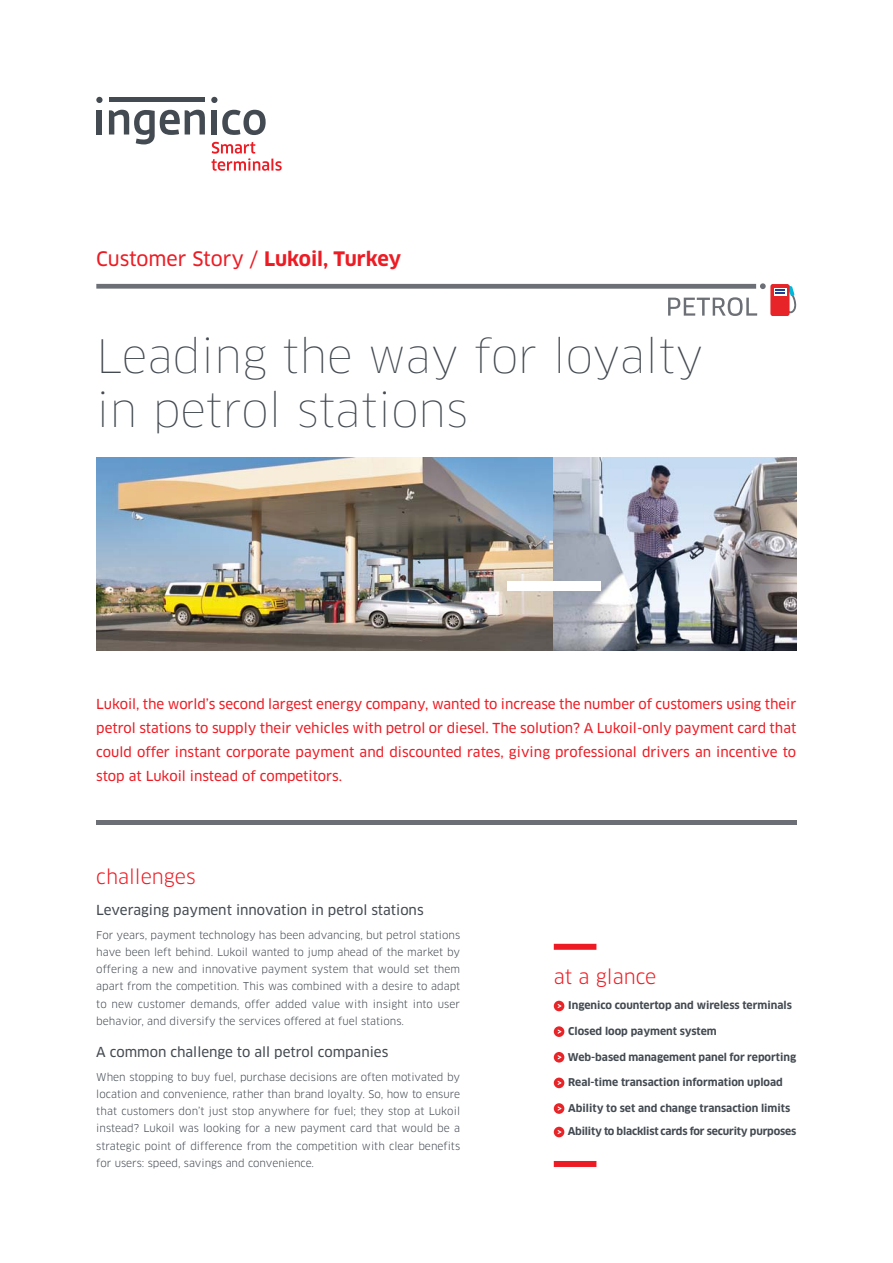
<style>
.page{position:relative;width:893px;height:1263px;background:#fff}
.page>*{position:absolute;margin:0;border:0;box-sizing:border-box;transform-origin:0 0}
.t1{font:100 45px/54px "Clan";color:#434a51}
.t2{font:19.5px "Clan LF News";color:#ed1c24}
.t3{font:19.5px "Clan";color:#ed1c24}
.t4{font:13.5px/24px "Clan News";color:#ed1c24;text-align:justify}
.t5{font:13.5px "Clan News";color:#434a51}
.t6{font:10.5px/17.2px "Clan";color:#434a51;text-align:justify}
.t7{font:700 10.5px "Clan";color:#434a51}
.t8{font:700 10.5px "Clan";letter-spacing:-.02em;color:#434a51}
.s1{font-family:"Clan";font-weight:700}
</style>
<div class="page">
<div style="left:97px;top:110px;width:5px;height:25px;background:#434a51"></div>
<hr style="left:109px;top:98px;width:96px;height:4px;background:#434a51">
<div style="left:212px;top:110px;width:5px;height:25px;background:#434a51"></div>
<svg style="left:222px;top:110px;width:44px;height:25px"></svg>
<div style="left:96px;top:97px;width:7px;height:6px;background:#434a51;border-radius:50%"></div>
<svg style="left:211px;top:97px;width:6px;height:6px"></svg>
<svg style="left:109px;top:110px;width:96px;height:34px"></svg>
<svg style="left:211px;top:142px;width:71px;height:29px"></svg>
<div style="left:554px;top:944px;width:42px;height:6px;background:#ed1c24"></div>
<div style="left:554px;top:1161px;width:42px;height:6px;background:#ed1c24"></div>
<svg style="left:554px;top:1001px;width:10px;height:10px"></svg>
<svg style="left:554px;top:1026px;width:10px;height:11px"></svg>
<svg style="left:554px;top:1052px;width:10px;height:11px"></svg>
<svg style="left:554px;top:1078px;width:10px;height:10px"></svg>
<svg style="left:554px;top:1103px;width:10px;height:11px"></svg>
<svg style="left:554px;top:1127px;width:10px;height:10px"></svg>
<div style="left:96px;top:820px;width:700px;height:5px;background:#6c7076"></div>
<div style="left:770px;top:284px;width:19px;height:32px;background:#e72427;border-radius:2px"></div>
<div style="left:774px;top:288px;width:12px;height:7px;background:#fff"></div>
<svg style="left:775px;top:285px;width:21px;height:28px"></svg>
<svg style="left:668px;top:297px;width:89px;height:19px"></svg>
<div style="left:96px;top:284px;width:660px;height:5px;background:#6c7076"></div>
<svg style="left:760px;top:283px;width:6px;height:6px"></svg>
<img style="left:96px;top:458px;width:700px;height:193px">
<div style="left:507px;top:581px;width:93px;height:10px;background:#fff"></div>
<h2 class="t2" style="left:96px;top:250px;width:306px">Customer Story / <span class="s1">Lukoil, Turkey</span></h2>
<h1 class="t1" style="left:96px;top:333px;width:609px">Leading the way for loyalty in petrol stations</h1>
<p class="t4" style="left:96px;top:693px;width:701px">Lukoil, the world’s second largest energy company, wanted to increase the number of customers using their petrol stations to supply their vehicles with petrol or diesel. The solution? A Lukoil-only payment card that could offer instant corporate payment and discounted rates, giving professional drivers an incentive to stop at Lukoil instead of competitors.</p>
<h2 class="t3" style="left:96px;top:868px;width:101px">challenges</h2>
<p class="t5" style="left:96px;top:904px;width:329px">Leveraging payment innovation in petrol stations</p>
<p class="t6" style="left:96px;top:927px;width:365px">For years, payment technology has been advancing, but petrol stations have been left behind. Lukoil wanted to jump ahead of the market by offering a new and innovative payment system that would set them apart from the competition. This was combined with a desire to adapt to new customer demands, offer added value with insight into user behavior, and diversify the services offered at fuel stations.</p>
<p class="t5" style="left:96px;top:1046px;width:293px">A common challenge to all petrol companies</p>
<p class="t6" style="left:96px;top:1069px;width:365px">When stopping to buy fuel, purchase decisions are often motivated by location and convenience, rather than brand loyalty. So, how to ensure that customers don’t just stop anywhere for fuel; they stop at Lukoil instead? Lukoil was looking for a new payment card that would be a strategic point of difference from the competition with clear benefits for users: speed, savings and convenience.</p>
<h2 class="t3" style="left:554px;top:968px;width:104px">at a glance</h2>
<p class="t7" style="left:568px;top:1001px;width:225px">Ingenico countertop and wireless terminals</p>
<p class="t7" style="left:568px;top:1027px;width:150px">Closed loop payment system</p>
<p class="t7" style="left:568px;top:1052px;width:230px">Web-based management panel for reporting</p>
<p class="t7" style="left:568px;top:1078px;width:216px">Real-time transaction information upload</p>
<p class="t7" style="left:568px;top:1104px;width:224px">Ability to set and change transaction limits</p>
<p class="t8" style="left:568px;top:1127px;width:230px">Ability to blacklist cards for security purposes</p>
</div>
